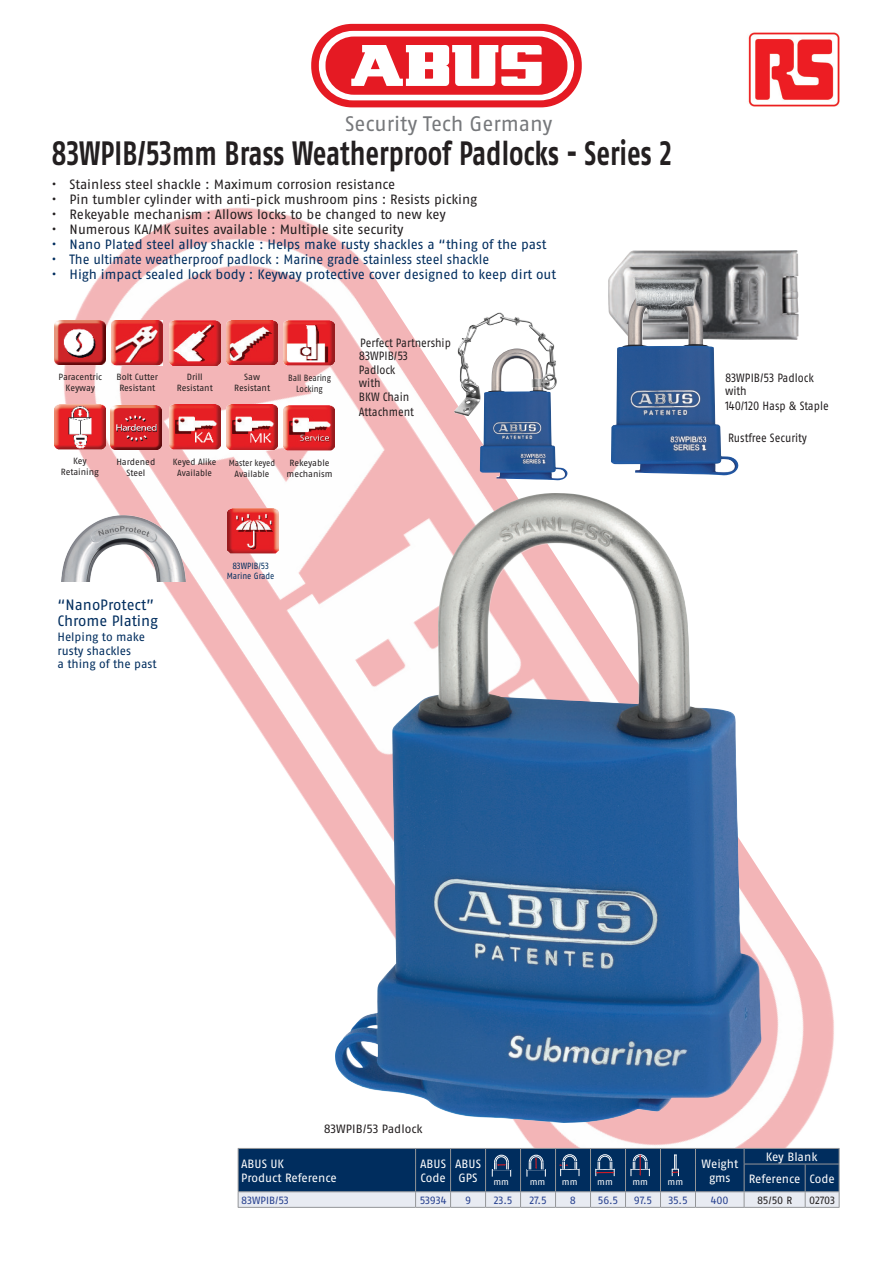
<style>
.page{position:relative;width:893px;height:1263px;background:#fff}
.page>*{position:absolute;margin:0;border:0;box-sizing:border-box;transform-origin:0 0}
.t1{font:700 33.75px "ABUS Fago Pro";color:#231f20;scale:.76 1}
.t2{font:21px "ABUS Fago Pro";letter-spacing:-.005em;color:#76787b}
.t3{font:15px/16.5px "ABUS Fago Pro";letter-spacing:-.005em;color:#002d5e}
.t4{font:13.5px "ABUS Fago Pro";color:#231f20}
.t5{font:13.5px "ABUS Fago Pro";letter-spacing:-.005em;color:#002d5e}
.t6{font:13.5px "ABUS Fago Pro";letter-spacing:-.005em;color:#002d5e;scale:.96 1}
.t7{font:12px/13.8px "ABUS Fago Pro";color:#231f20;scale:.9 1}
.t8{font:12px/14.4px "ABUS Fago Pro";color:#fff}
.t9{font:12px/13.5px "ABUS Fago Pro";letter-spacing:-.005em;color:#002d5e}
.t10{font:12px "ABUS Fago Pro";color:#231f20}
.t11{font:10.5px "ABUS Fago Pro";letter-spacing:-.01em;color:#253f8e}
.t12{font:10.5px "ABUS Fago Pro";letter-spacing:-.02em;color:#231f20}
.t13{font:9px/10.8px "ABUS Fago Pro";letter-spacing:-.005em;color:#231f20;text-align:center}
.t14{font:9px/10.8px "ABUS Fago Pro";color:#002d5e;text-align:center;scale:.89 1}
.t15{font:9px/10.8px "ABUS Fago Pro";letter-spacing:-.005em;color:#231f20;text-align:center;scale:.89 1}
.t16{font:9px/10.8px "ABUS Fago Pro";letter-spacing:-.005em;color:#231f20;text-align:center;scale:.96 1}
.t17{font:9px/10.8px "ABUS Fago Pro";letter-spacing:-.005em;color:#231f20;text-align:center;scale:.9 1}
.t18{font:9px "ABUS Fago Pro";color:#fff}
</style>
<div class="page">
<img style="left:54px;top:207px;width:786px;height:1001px">
<img style="left:227px;top:509px;width:51px;height:45px">
<img style="left:56px;top:509px;width:138px;height:72px">
<img style="left:608px;top:250px;width:191px;height:90px">
<img style="left:611px;top:284px;width:127px;height:191px">
<img style="left:626px;top:272px;width:82px;height:56px">
<img style="left:54px;top:320px;width:51px;height:45px">
<img style="left:112px;top:320px;width:51px;height:45px">
<img style="left:169px;top:320px;width:51px;height:45px">
<img style="left:226px;top:320px;width:51px;height:45px">
<img style="left:284px;top:320px;width:51px;height:46px">
<img style="left:110px;top:405px;width:51px;height:44px">
<img style="left:169px;top:405px;width:51px;height:45px">
<img style="left:226px;top:404px;width:51px;height:45px">
<img style="left:284px;top:405px;width:51px;height:45px">
<img style="left:55px;top:404px;width:51px;height:45px">
<img style="left:480px;top:348px;width:87px;height:132px">
<img style="left:452px;top:311px;width:107px;height:119px">
<img style="left:335px;top:493px;width:426px;height:630px">
<div style="left:311px;top:24px;width:271px;height:83px;background:#e51a23;border-radius:41px"></div>
<div style="left:319px;top:31px;width:255px;height:69px;background:#fff;border-radius:34px"></div>
<div style="left:325px;top:37px;width:242px;height:58px;background:#e51a23;border-radius:28px"></div>
<svg style="left:351px;top:45px;width:191px;height:41px"></svg>
<hr style="left:238px;top:1207px;width:178px;height:1px;background:#939598">
<hr style="left:416px;top:1207px;width:35px;height:1px;background:#939598">
<hr style="left:451px;top:1207px;width:35px;height:1px;background:#939598">
<hr style="left:486px;top:1207px;width:35px;height:1px;background:#939598">
<hr style="left:521px;top:1207px;width:35px;height:1px;background:#939598">
<hr style="left:556px;top:1207px;width:34px;height:1px;background:#939598">
<hr style="left:590px;top:1207px;width:35px;height:1px;background:#939598">
<hr style="left:625px;top:1207px;width:35px;height:1px;background:#939598">
<hr style="left:660px;top:1207px;width:35px;height:1px;background:#939598">
<hr style="left:695px;top:1207px;width:49px;height:1px;background:#939598">
<hr style="left:744px;top:1207px;width:61px;height:1px;background:#939598">
<hr style="left:805px;top:1207px;width:34px;height:1px;background:#939598">
<svg style="left:238px;top:1148px;width:602px;height:59px;background:#456487"></svg>
<img style="left:748px;top:32px;width:92px;height:75px">
<h2 class="t2" style="left:345px;top:111px;width:209px">Security Tech Germany</h2>
<h1 class="t1" style="left:52px;top:133px;width:818px">83WPIB/53mm Brass Weatherproof Padlocks - Series 2</h1>
<p class="t4" style="left:52px;top:176px;width:345px">• Stainless steel shackle : Maximum corrosion resistance</p>
<p class="t4" style="left:52px;top:191px;width:427px">• Pin tumbler cylinder with anti-pick mushroom pins : Resists picking</p>
<p class="t4" style="left:52px;top:206px;width:396px">• Rekeyable mechanism : Allows locks to be changed to new key</p>
<p class="t4" style="left:52px;top:221px;width:354px">• Numerous KA/MK suites available : Multiple site security</p>
<p class="t5" style="left:52px;top:236px;width:496px">• Nano Plated steel alloy shackle : Helps make rusty shackles a “thing of the past</p>
<p class="t6" style="left:52px;top:251px;width:457px">• The ultimate weatherproof padlock : Marine grade stainless steel shackle</p>
<p class="t5" style="left:52px;top:266px;width:506px">• High impact sealed lock body : Keyway protective cover designed to keep dirt out</p>
<p class="t13" style="left:59px;top:372px;width:45px">Paracentric<br>Keyway</p>
<p class="t13" style="left:177px;top:372px;width:38px">Drill<br>Resistant</p>
<p class="t13" style="left:234px;top:372px;width:38px">Saw<br>Resistant</p>
<p class="t13" style="left:117px;top:371px;width:43px">Bolt Cutter<br>Resistant</p>
<p class="t17" style="left:288px;top:372px;width:49px">Ball Bearing<br>Locking</p>
<p class="t7" style="left:359px;top:335px;width:104px">Perfect Partnership<br>83WPIB/53<br>Padlock<br>with<br>BKW Chain<br>Attachment</p>
<p class="t13" style="left:61px;top:456px;width:40px">Key<br>Retaining</p>
<p class="t13" style="left:116px;top:457px;width:40px">Hardened<br>Steel</p>
<p class="t16" style="left:173px;top:456px;width:47px">Keyed Alike<br>Available</p>
<p class="t15" style="left:229px;top:457px;width:54px">Master keyed<br>Available</p>
<p class="t13" style="left:287px;top:457px;width:47px">Rekeyable mechanism</p>
<p class="t3" style="left:57px;top:596px;width:102px">“NanoProtect”<br>Chrome Plating</p>
<p class="t9" style="left:57px;top:630px;width:101px">Helping to make rusty shackles<br>a thing of the past</p>
<p class="t14" style="left:227px;top:560px;width:55px">83WPIB/53<br>Marine Grade</p>
<p class="t7" style="left:725px;top:370px;width:117px">83WPIB/53 Padlock with<br>140/120 Hasp &amp; Staple</p>
<p class="t7" style="left:728px;top:431px;width:89px">Rustfree Security</p>
<p class="t10" style="left:324px;top:1121px;width:100px">83WPIB/53 Padlock</p>
<p class="t8" style="left:241px;top:1156px;width:97px">ABUS UK<br>Product Reference</p>
<p class="t8" style="left:420px;top:1156px;width:27px">ABUS<br>Code</p>
<p class="t8" style="left:455px;top:1156px;width:27px">ABUS<br>GPS</p>
<p class="t8" style="left:701px;top:1156px;width:38px;text-align:center">Weight gms</p>
<p class="t8" style="left:749px;top:1146px;width:88px;line-height:21.8px;text-align:center">Key Blank<br>Reference Code</p>
<p class="t11" style="left:241px;top:1194px;width:49px">83WPIB/53</p>
<p class="t11" style="left:420px;top:1194px;width:28px">53934</p>
<p class="t11" style="left:465px;top:1194px;width:8px">9</p>
<p class="t11" style="left:494px;top:1194px;width:20px">23.5</p>
<p class="t11" style="left:529px;top:1194px;width:19px">27.5</p>
<p class="t11" style="left:570px;top:1194px;width:8px">8</p>
<p class="t11" style="left:598px;top:1194px;width:22px">56.5</p>
<p class="t11" style="left:634px;top:1194px;width:20px">97.5</p>
<p class="t11" style="left:668px;top:1194px;width:21px">35.5</p>
<p class="t11" style="left:711px;top:1194px;width:19px">400</p>
<p class="t12" style="left:757px;top:1194px;width:37px">85/50 R</p>
<p class="t12" style="left:809px;top:1194px;width:27px">02703</p>
<p class="t18" style="left:493px;top:1176px;width:17px">mm</p>
<p class="t18" style="left:530px;top:1176px;width:17px">mm</p>
<p class="t18" style="left:562px;top:1176px;width:17px">mm</p>
<p class="t18" style="left:597px;top:1176px;width:17px">mm</p>
<p class="t18" style="left:632px;top:1176px;width:17px">mm</p>
<p class="t18" style="left:668px;top:1176px;width:17px">mm</p>
</div>
